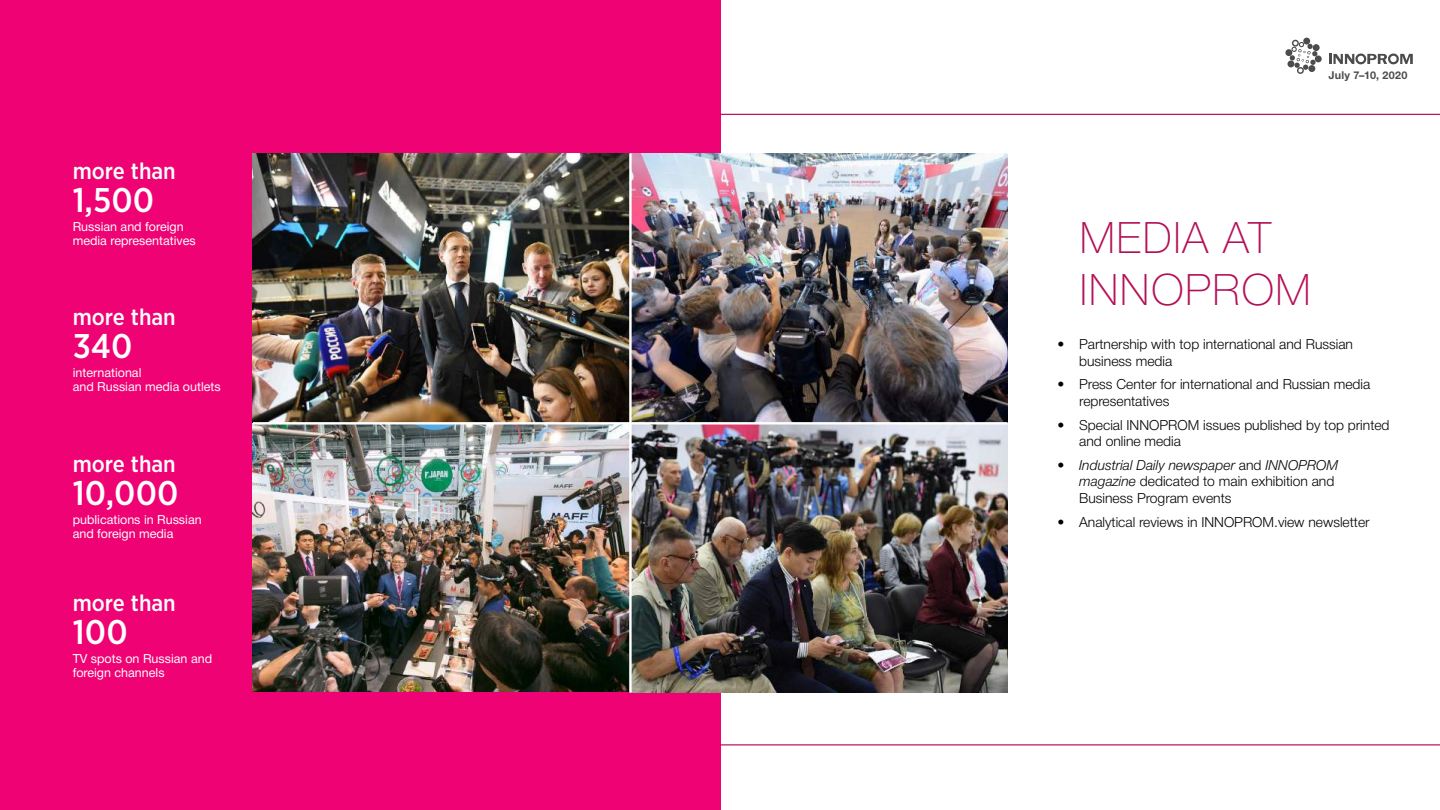
<style>
.page{position:relative;width:1440px;height:810px;background:#fff}
.page>*{position:absolute;margin:0;border:0;box-sizing:border-box;transform-origin:0 0}
.t1{font:100 43.5px/52.2px "Helvetica Neue Cyr";letter-spacing:.04em;color:#b41057}
.t2{font:500 34.2px "Gotham Pro Narrow";letter-spacing:.005em;color:#fff}
.t3{font:500 22.8px "Gotham Pro Narrow";color:#fff}
.t4{font:300 13.88px/16.6px "Helvetica Neue Cyr";color:#000}
.t5{font:12.52px/13.6px "Helvetica Neue Cyr";color:#fff}
.t6{font:700 10.8px "Helvetica Neue Cyr";letter-spacing:.03em;color:#4e4b4c}
.s1{font-style:italic}
</style>
<div class="page">
<div style="left:0;top:0;width:720px;height:810px;background:#ef0273"></div>
<img style="left:253px;top:153px;width:755px;height:540px">
<hr style="left:253px;top:422px;width:755px;height:3px;background:#fff">
<hr style="left:629px;top:153px;width:3px;height:540px;background:#fff">
<hr style="left:720px;top:744px;width:720px;height:1px;background:#b41057">
<hr style="left:720px;top:114px;width:720px;height:1px;background:#b41057">
<svg style="left:1285px;top:37px;width:37px;height:37px"></svg>
<svg style="left:1329px;top:53px;width:84px;height:12px"></svg>
<h3 class="t3" style="left:73px;top:158px;width:105px">more than</h3>
<h2 class="t2" style="left:73px;top:181px;width:83px">1,500</h2>
<p class="t5" style="left:73px;top:220px;width:125px">Russian and foreign media representatives</p>
<h3 class="t3" style="left:73px;top:304px;width:105px">more than</h3>
<h2 class="t2" style="left:73px;top:327px;width:61px">340</h2>
<p class="t5" style="left:73px;top:366px;width:150px">international<br>and Russian media outlets</p>
<h3 class="t3" style="left:73px;top:451px;width:105px">more than</h3>
<h2 class="t2" style="left:73px;top:474px;width:107px">10,000</h2>
<p class="t5" style="left:73px;top:513px;width:131px">publications in Russian and foreign media</p>
<h3 class="t3" style="left:73px;top:590px;width:105px">more than</h3>
<h2 class="t2" style="left:73px;top:613px;width:57px">100</h2>
<p class="t5" style="left:73px;top:652px;width:141px">TV spots on Russian and foreign channels</p>
<p class="t6" style="left:1328px;top:69px;width:81px">July 7–10, 2020</p>
<h1 class="t1" style="left:1080px;top:212px;width:232px">MEDIA AT<br>INNOPROM</h1>
<p class="t4" style="left:1079px;top:336px;width:275px;text-indent:-22px">• Partnership with top international and Russian business media</p>
<p class="t4" style="left:1079px;top:376px;width:293px;text-indent:-22px">• Press Center for international and Russian media representatives</p>
<p class="t4" style="left:1079px;top:416px;width:312px;text-indent:-22px">• Special INNOPROM issues published by top printed and online media</p>
<p class="t4" style="left:1079px;top:457px;width:260px;text-indent:-22px"><span class="s1">• Industrial Daily newspaper</span> and <span class="s1">INNOPROM magazine</span> dedicated to main exhibition and<br>Business Program events</p>
<p class="t4" style="left:1057px;top:513px;width:314px">• Analytical reviews in INNOPROM.view newsletter</p>
</div>
